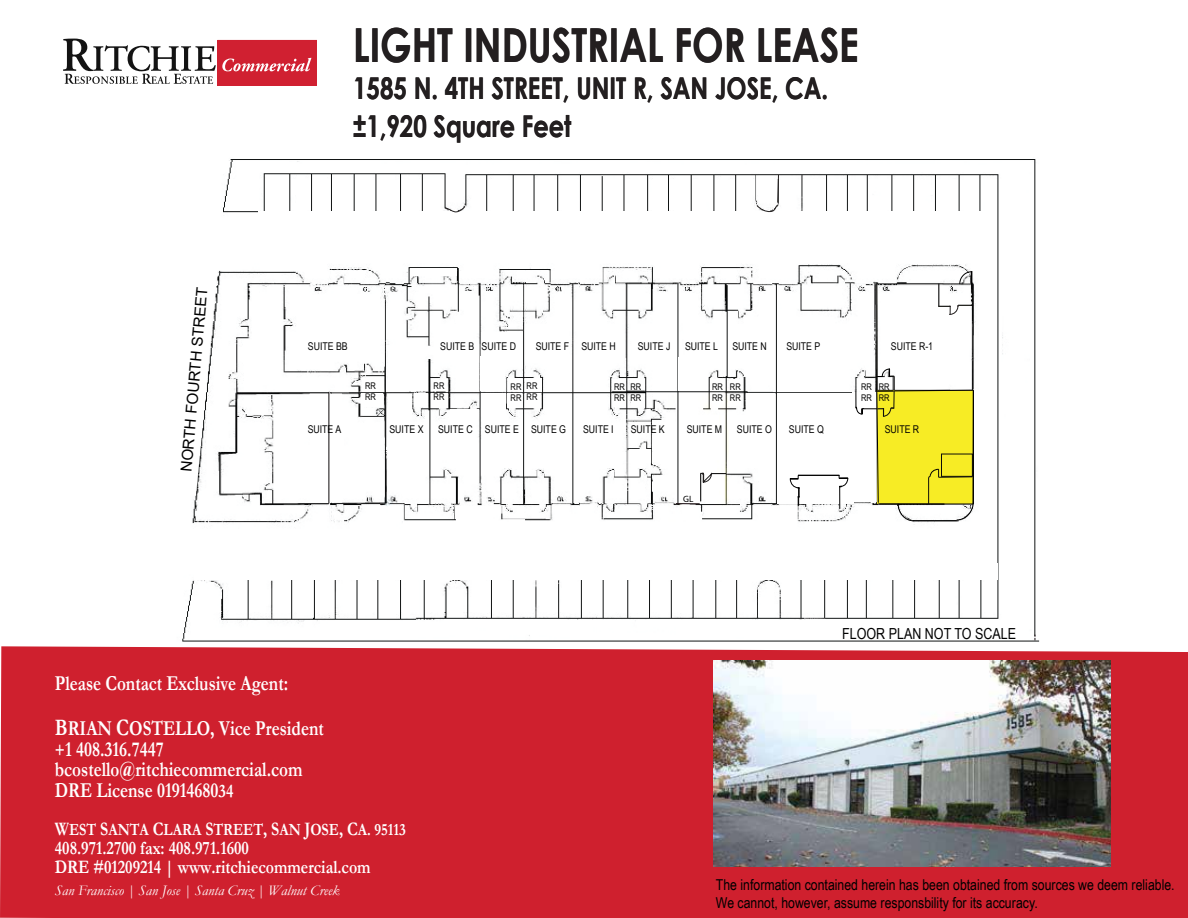
<style>
.page{position:relative;width:1188px;height:918px;background:#fff}
.page>*{position:absolute;margin:0;border:0;box-sizing:border-box;transform-origin:0 0}
.t1{font:700 46.8px "Century Gothic";color:#231f20;scale:.8 1}
.t2{font:700 30px/37.5px "Century Gothic";color:#231f20;scale:.8 1}
.t3{font:700 21.45px/20.5px "Garamond";color:#fff;scale:.8 1}
.t4{font:700 19.2px/19px "Garamond";color:#fff;scale:.83 1}
.t5{font:700 17.25px "Garamond";color:#fff;scale:.83 1}
.t6{font:15.3px "Arial Narrow";color:#000}
.t7{font:15.3px "Arial";color:#000}
.t8{font:15px/18px "Arial Narrow";color:#000}
.t9{font:italic 14.7px "Garamond";color:#fff}
.t10{font:10.65px "Arial Narrow";color:#000}
.t11{font:9.15px/10.9px "Arial Narrow";color:#000}
.t12{font:9.15px "Myriad";color:#000}
.s1{font-size:23.7px}
.s2{font-size:19.05px}
.s3{font-size:19.2px}
</style>
<div class="page">
<img style="left:182px;top:159px;width:858px;height:483px">
<div style="left:777px;top:393px;width:76px;height:111px;background:#fff"></div>
<div style="left:258px;top:211px;width:739px;height:16px;background:#fff"></div>
<div style="left:194px;top:563px;width:803px;height:16px;background:#fff"></div>
<svg style="left:445px;top:206px;width:20px;height:6px"></svg>
<svg style="left:757px;top:175px;width:22px;height:37px"></svg>
<div style="left:304px;top:311px;width:66px;height:36px;background:#fff"></div>
<div style="left:434px;top:326px;width:39px;height:36px;background:#fff"></div>
<div style="left:481px;top:332px;width:40px;height:37px;background:#fff"></div>
<div style="left:530px;top:327px;width:38px;height:35px;background:#fff"></div>
<div style="left:582px;top:327px;width:39px;height:36px;background:#fff"></div>
<div style="left:631px;top:327px;width:40px;height:37px;background:#fff"></div>
<div style="left:683px;top:333px;width:41px;height:37px;background:#fff"></div>
<div style="left:731px;top:332px;width:39px;height:36px;background:#fff"></div>
<div style="left:806px;top:330px;width:41px;height:37px;background:#fff"></div>
<div style="left:732px;top:421px;width:40px;height:37px;background:#fff"></div>
<div style="left:583px;top:427px;width:39px;height:36px;background:#fff"></div>
<div style="left:529px;top:423px;width:39px;height:35px;background:#fff"></div>
<div style="left:482px;top:426px;width:39px;height:36px;background:#fff"></div>
<div style="left:436px;top:422px;width:38px;height:36px;background:#fff"></div>
<div style="left:388px;top:422px;width:39px;height:36px;background:#fff"></div>
<div style="left:310px;top:394px;width:32px;height:108px;background:#fff"></div>
<hr style="left:329px;top:392px;width:1px;height:113px;background:#fff">
<hr style="left:329px;top:392px;width:1px;height:111px;background:#0d090a">
<div style="left:653px;top:437px;width:23px;height:24px;background:#fff"></div>
<svg style="left:182px;top:244px;width:38px;height:253px"></svg>
<div style="left:680px;top:504px;width:16px;height:14px;background:#fff"></div>
<svg style="left:676px;top:473px;width:50px;height:32px"></svg>
<div style="left:362px;top:378px;width:22px;height:14px;background:#fff"></div>
<div style="left:361px;top:393px;width:22px;height:14px;background:#fff"></div>
<div style="left:431px;top:380px;width:16px;height:10px;background:#fff"></div>
<div style="left:414px;top:396px;width:13px;height:9px;background:#fff"></div>
<div style="left:508px;top:379px;width:14px;height:12px;background:#fff"></div>
<div style="left:612px;top:380px;width:13px;height:10px;background:#fff"></div>
<div style="left:630px;top:379px;width:14px;height:10px;background:#fff"></div>
<div style="left:613px;top:395px;width:12px;height:11px;background:#fff"></div>
<div style="left:631px;top:396px;width:13px;height:10px;background:#fff"></div>
<div style="left:710px;top:379px;width:14px;height:12px;background:#fff"></div>
<div style="left:729px;top:379px;width:14px;height:11px;background:#fff"></div>
<div style="left:728px;top:394px;width:13px;height:12px;background:#fff"></div>
<div style="left:481px;top:356px;width:24px;height:34px;background:#fff"></div>
<div style="left:482px;top:393px;width:24px;height:24px;background:#fff"></div>
<div style="left:746px;top:393px;width:28px;height:25px;background:#fff"></div>
<div style="left:655px;top:364px;width:20px;height:26px;background:#fff"></div>
<div style="left:679px;top:358px;width:29px;height:33px;background:#fff"></div>
<hr style="left:622px;top:412px;width:4px;height:21px;background:#fff">
<div style="left:604px;top:462px;width:10px;height:6px;background:#fff"></div>
<div style="left:629px;top:449px;width:22px;height:13px;background:#fff"></div>
<svg style="left:646px;top:409px;width:4px;height:9px"></svg>
<svg style="left:659px;top:405px;width:7px;height:9px"></svg>
<div style="left:667px;top:413px;width:8px;height:20px;background:#fff"></div>
<div style="left:507px;top:393px;width:15px;height:15px;background:#fff"></div>
<div style="left:526px;top:393px;width:15px;height:15px;background:#fff"></div>
<div style="left:525px;top:378px;width:17px;height:14px;background:#fff"></div>
<div style="left:415px;top:393px;width:13px;height:14px;background:#fff"></div>
<div style="left:432px;top:393px;width:16px;height:15px;background:#fff"></div>
<div style="left:450px;top:409px;width:29px;height:7px;background:#fff"></div>
<div style="left:388px;top:394px;width:24px;height:24px;background:#fff"></div>
<div style="left:389px;top:367px;width:39px;height:23px;background:#fff"></div>
<div style="left:410px;top:268px;width:47px;height:7px;background:#fff"></div>
<hr style="left:798px;top:475px;width:41px;height:1px;background:#000">
<svg style="left:790px;top:476px;width:10px;height:29px"></svg>
<svg style="left:839px;top:475px;width:9px;height:34px"></svg>
<div style="left:852px;top:392px;width:25px;height:110px;background:#fff"></div>
<div style="left:0;top:646px;width:1188px;height:272px;background:#cf202e"></div>
<svg style="left:63px;top:39px;width:254px;height:46px"></svg>
<svg style="left:1034px;top:635px;width:5px;height:5px"></svg>
<img style="left:713px;top:661px;width:398px;height:205px">
<svg style="left:855px;top:271px;width:120px;height:251px"></svg>
<h3 class="t7" style="left:176px;top:471px;width:187px;rotate:-85deg">NORTH FOURTH STREET</h3>
<h1 class="t1" style="left:353px;top:9px;width:633px">LIGHT INDUSTRIAL FOR LEASE</h1>
<h2 class="t2" style="left:353px;top:68px;width:595px">1585 N. 4TH STREET, UNIT R, SAN JOSE, CA. ±1,920 Square Feet</h2>
<p class="t10" style="left:308px;top:338px;width:41px">SUITE BB</p>
<p class="t10" style="left:440px;top:338px;width:77px">SUITE B SUITE D</p>
<p class="t10" style="left:536px;top:338px;width:82px">SUITE F SUITE H</p>
<p class="t10" style="left:638px;top:338px;width:34px">SUITE J</p>
<p class="t10" style="left:685px;top:338px;width:35px">SUITE L</p>
<p class="t10" style="left:732px;top:338px;width:36px">SUITE N</p>
<p class="t10" style="left:786px;top:338px;width:36px">SUITE P</p>
<p class="t10" style="left:891px;top:338px;width:44px">SUITE R-1</p>
<p class="t11" style="left:365px;top:380px;width:12px">RR<br>RR</p>
<p class="t11" style="left:434px;top:380px;width:12px">RR<br>RR</p>
<p class="t11" style="left:511px;top:381px;width:12px">RR<br>RR</p>
<p class="t11" style="left:527px;top:380px;width:12px">RR<br>RR</p>
<p class="t11" style="left:614px;top:381px;width:12px">RR<br>RR</p>
<p class="t11" style="left:631px;top:381px;width:12px">RR<br>RR</p>
<p class="t11" style="left:730px;top:381px;width:12px">RR<br>RR</p>
<p class="t11" style="left:712px;top:381px;width:12px">RR</p>
<p class="t11" style="left:879px;top:381px;width:12px">RR</p>
<p class="t11" style="left:712px;top:392px;width:12px">RR</p>
<p class="t11" style="left:861px;top:381px;width:12px">RR<br>RR</p>
<p class="t11" style="left:879px;top:392px;width:12px">RR</p>
<p class="t10" style="left:885px;top:421px;width:36px">SUITE R</p>
<p class="t10" style="left:308px;top:421px;width:35px">SUITE A</p>
<p class="t10" style="left:389px;top:421px;width:36px">SUITE X</p>
<p class="t10" style="left:438px;top:421px;width:129px">SUITE C SUITE E SUITE G</p>
<p class="t10" style="left:583px;top:421px;width:32px">SUITE I</p>
<p class="t10" style="left:631px;top:421px;width:36px">SUITE K</p>
<p class="t10" style="left:687px;top:421px;width:37px">SUITE M</p>
<p class="t10" style="left:737px;top:421px;width:37px">SUITE O</p>
<p class="t10" style="left:789px;top:421px;width:37px">SUITE Q</p>
<p class="t12" style="left:683px;top:493px;width:12px">GL</p>
<h3 class="t6" style="left:842px;top:623px;width:175px">FLOOR PLAN NOT TO SCALE</h3>
<h3 class="t3" style="left:55px;top:660px;width:338px;line-height:45.6px">Please Contact Exclusive Agent:<br><span class="s1">B</span>RIAN <span class="s1">C</span>OSTELLO, Vice President</h3>
<h3 class="t3" style="left:55px;top:739px;width:311px"><span class="s2">+</span>1 408.316.7447 bcostello@ritchiecommercial.com<br>DRE License 01914680<span class="s3">34</span></h3>
<h3 class="t5" style="left:55px;top:818px;width:424px"><span class="s3">W</span>EST <span class="s3">S</span>ANTA <span class="s3">C</span>LARA <span class="s3">S</span>TREET<span class="s3">, S</span>AN <span class="s3">J</span>OSE<span class="s3">, C</span>A. 95113</h3>
<h3 class="t4" style="left:55px;top:838px;width:382px">408.971.2700 fax: 408.971.1600<br>DRE #01209214 | www.ritchiecommercial.com</h3>
<h3 class="t9" style="left:55px;top:881px;width:287px">San Francisco | San Jose | Santa Cruz | Walnut Creek</h3>
<h3 class="t8" style="left:716px;top:876px;width:460px">The information contained herein has been obtained from sources we deem reliable.<br>We cannot, however, assume responsbility for its accuracy.</h3>
</div>
